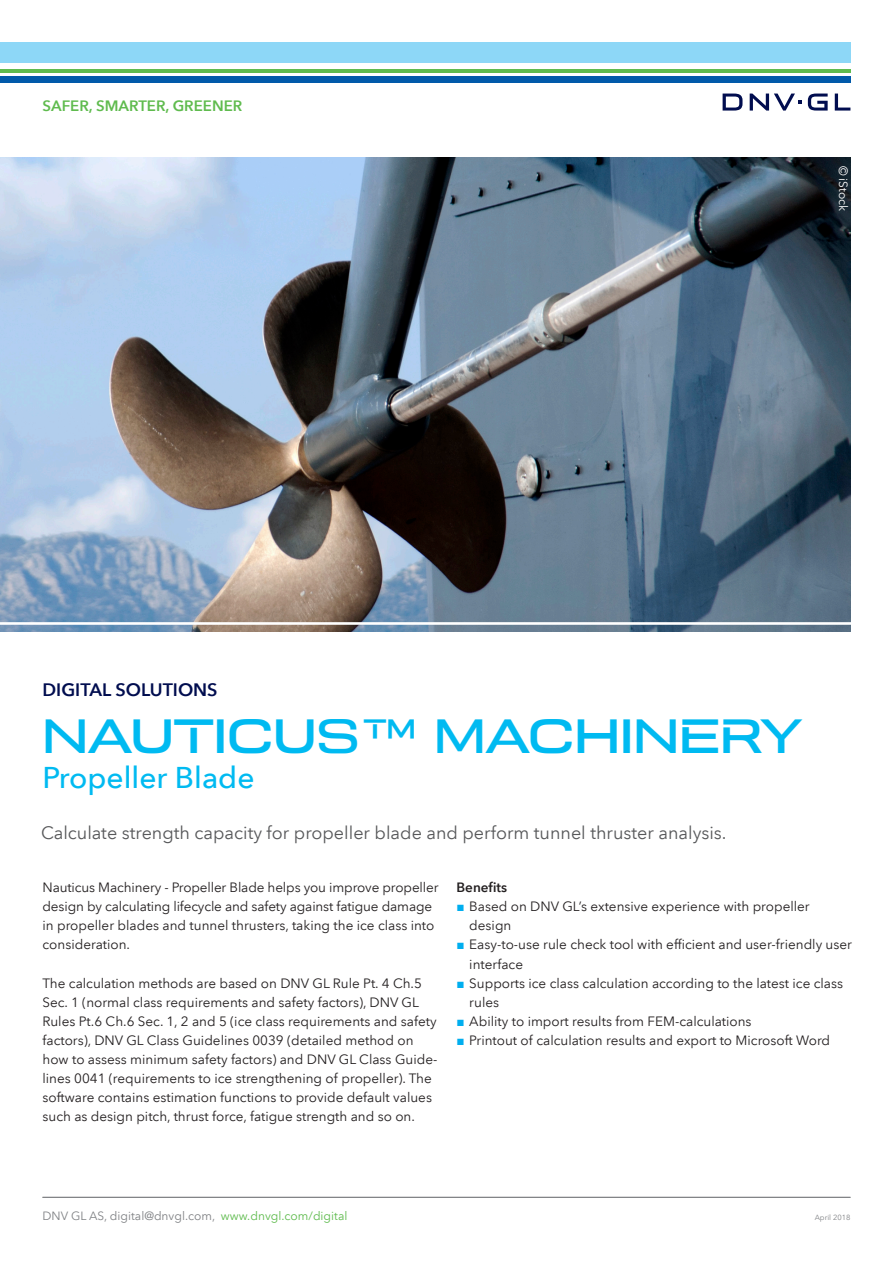
<style>
.page{position:relative;width:893px;height:1263px;background:#fff}
.page>*{position:absolute;margin:0;border:0;box-sizing:border-box;transform-origin:0 0}
.DNV_GL_Flyer_Heading{font:500 48px "Broader View";color:#00baf1}
.Module_name{font:500 30px "Avenir Next LT Pro";color:#00baf1}
.DNV_GL_Summary{font:18px "Avenir Next LT Pro";color:#57585a}
.DNV_GL_Vignette_titl{font:600 18px "Avenir Next LT Pro";color:#010d4f}
.t1{font:600 15px "Avenir Next LT Pro";color:#5fbb4e}
.DNV_GL_Body{font:13.5px/19px "Avenir Next LT Pro";color:#231f20}
.DNV_GL_Subhead{font:600 13.5px "Avenir Next LT Pro";color:#231f20}
.DNV_GL_Flyer_address{font:12px "Avenir Next LT Pro";color:#808285}
.DNV_GL_Photo_credits{font:12px "Avenir Next LT Pro";color:#fff}
.DNV_GL_Version_numbe{font:7.5px "Avenir Next LT Pro";color:#808285}
.s1{font-family:"Arial";color:#00aeef}
.s2{color:#5fbb4e}
</style>
<div class="page">
<div style="left:0;top:43px;width:850px;height:20px;background:#8dd7f7"></div>
<hr style="left:0;top:70px;width:850px;height:3px;background:#5fbb4e">
<div style="left:0;top:77px;width:850px;height:6px;background:#015aaa"></div>
<svg style="left:835px;top:94px;width:15px;height:17px"></svg>
<svg style="left:808px;top:94px;width:20px;height:17px"></svg>
<svg style="left:723px;top:94px;width:19px;height:17px"></svg>
<svg style="left:750px;top:94px;width:51px;height:17px"></svg>
<img style="left:0;top:158px;width:850px;height:473px">
<hr style="left:0;top:622px;width:853px;height:3px;background:#fff">
<hr style="left:43px;top:1197px;width:807px;height:1px;background:#808285">
<p class="t1" style="left:43px;top:96px;width:201px">SAFER, SMARTER, GREENER</p>
<p class="DNV_GL_Photo_credits" style="left:851px;top:166px;width:47px;rotate:90deg">© iStock</p>
<p class="DNV_GL_Vignette_titl" style="left:43px;top:679px;width:177px">DIGITAL SOLUTIONS</p>
<p class="DNV_GL_Flyer_Heading" style="left:43px;top:706px;width:761px">NAUTICUS™ MACHINERY</p>
<p class="Module_name" style="left:43px;top:759px;width:214px">Propeller Blade</p>
<p class="DNV_GL_Summary" style="left:41px;top:821px;width:687px">Calculate strength capacity for propeller blade and perform tunnel thruster analysis.</p>
<p class="DNV_GL_Body" style="left:43px;top:878px;width:398px">Nauticus Machinery - Propeller Blade helps you improve propeller design by calculating lifecycle and safety against fatigue damage in propeller blades and tunnel thrusters, taking the ice class into consideration.</p>
<p class="DNV_GL_Body" style="left:43px;top:973px;width:396px">The calculation methods are based on DNV GL Rule Pt. 4 Ch.5<br>Sec. 1 (normal class requirements and safety factors), DNV GL Rules Pt.6 Ch.6 Sec. 1, 2 and 5 (ice class requirements and safety factors), DNV GL Class Guidelines 0039 (detailed method on how to assess minimum safety factors) and DNV GL Class Guide&shy;lines 0041 (requirements to ice strengthening of propeller). The software contains estimation functions to provide default values such as design pitch, thrust force, fatigue strength and so on.</p>
<p class="DNV_GL_Subhead" style="left:457px;top:879px;width:52px">Benefits</p>
<p class="DNV_GL_Body" style="left:469px;top:897px;width:342px;text-indent:-13px"><span class="s1">■</span> Based on DNV GL’s extensive experience with propeller design</p>
<p class="DNV_GL_Body" style="left:469px;top:935px;width:384px;text-indent:-13px"><span class="s1">■</span> Easy-to-use rule check tool with efficient and user-friendly user interface</p>
<p class="DNV_GL_Body" style="left:469px;top:973px;width:375px;text-indent:-13px"><span class="s1">■</span> Supports ice class calculation according to the latest ice class rules</p>
<p class="DNV_GL_Body" style="left:457px;top:1011px;width:296px"><span class="s1">■</span> Ability to import results from FEM-calculations</p>
<p class="DNV_GL_Body" style="left:457px;top:1030px;width:375px"><span class="s1">■</span> Printout of calculation results and export to Microsoft Word</p>
<p class="DNV_GL_Flyer_address" style="left:43px;top:1209px;width:306px">DNV GL AS, digital@dnvgl.com, <span class="s2">www.dnvgl.com/digital</span></p>
<p class="DNV_GL_Version_numbe" style="left:815px;top:1213px;width:37px">April 2018</p>
</div>
